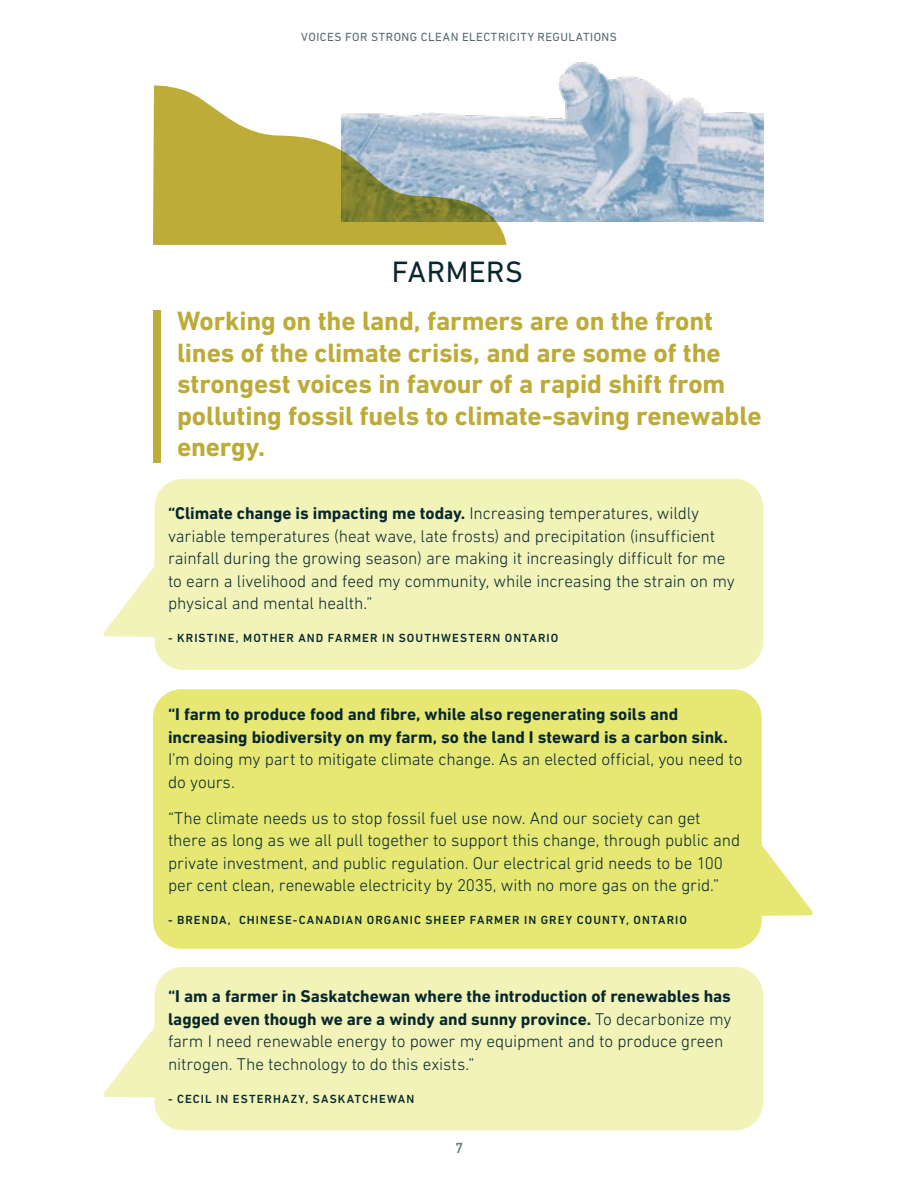
<style>
.page{position:relative;width:918px;height:1188px;background:#fff}
.page>*{position:absolute;margin:0;border:0;box-sizing:border-box;transform-origin:0 0}
.t1{font:30px "DIN Next LT Pro";letter-spacing:.015em;color:#07272d}
.t2{font:700 27px/31.5px "DIN Next LT Pro";letter-spacing:-.005em;color:#bdab38}
.t3{font:300 17.25px/22.5px "DIN Next LT Pro";letter-spacing:-.005em;color:#07272d}
.t4{font:700 17.25px/22.5px "DIN Next LT Pro";color:#07272d}
.t5{font:500 15px "DIN Next LT Pro";color:#07272d}
.t6{font:500 12px "DIN Next LT Pro";letter-spacing:.085em;color:#07272d}
.t7{font:12px "DIN Next LT Pro";letter-spacing:.04em;color:#07272d}
.s1{font-weight:700}
</style>
<div class="page">
<div style="left:153px;top:689px;width:609px;height:260px;background:#e6e873;border-radius:28px"></div>
<svg style="left:761px;top:832px;width:52px;height:84px"></svg>
<div style="left:155px;top:479px;width:608px;height:191px;background:#f2f3b9;border-radius:28px"></div>
<svg style="left:103px;top:553px;width:52px;height:84px"></svg>
<div style="left:155px;top:967px;width:608px;height:164px;background:#f2f3b9;border-radius:28px"></div>
<svg style="left:103px;top:1014px;width:52px;height:84px"></svg>
<div style="left:153px;top:310px;width:7px;height:153px;background:#bdac38"></div>
<img style="left:506px;top:62px;width:257px;height:160px">
<svg style="left:153px;top:85px;width:353px;height:160px;fill:#bdac38"></svg>
<p class="t7" style="left:301px;top:30px;width:317px">VOICES FOR STRONG CLEAN ELECTRICITY REGULATIONS</p>
<h1 class="t1" style="left:392px;top:255px;width:133px">FARMERS</h1>
<h2 class="t2" style="left:177px;top:305px;width:586px">Working on the land, farmers are on the front lines of the climate crisis, and are some of the strongest voices in favour of a rapid shift from polluting fossil fuels to climate-saving renewable energy.</h2>
<p class="t3" style="left:168px;top:502px;width:568px"><span class="s1">“Climate change is impacting me today.</span> Increasing temperatures, wildly variable temperatures (heat wave, late frosts) and precipitation (insufficient rainfall during the growing season) are making it increasingly difficult for me to earn a livelihood and feed my community, while increasing the strain on my physical and mental health.”</p>
<p class="t6" style="left:168px;top:631px;width:392px">- KRISTINE, MOTHER AND FARMER IN SOUTHWESTERN ONTARIO</p>
<p class="t4" style="left:168px;top:703px;width:562px">“I farm to produce food and fibre, while also regenerating soils and increasing biodiversity on my farm, so the land I steward is a carbon sink.</p>
<p class="t3" style="left:168px;top:748px;width:576px">I’m doing my part to mitigate climate change. As an elected official, you need to do yours.</p>
<p class="t3" style="left:168px;top:807px;width:574px">“The climate needs us to stop fossil fuel use now. And our society can get there as long as we all pull together to support this change, through public and private investment, and public regulation. Our electrical grid needs to be 100 per cent clean, renewable electricity by 2035, with no more gas on the grid.”</p>
<p class="t6" style="left:168px;top:913px;width:520px">- BRENDA, CHINESE-CANADIAN ORGANIC SHEEP FARMER IN GREY COUNTY, ONTARIO</p>
<p class="t3" style="left:168px;top:985px;width:565px"><span class="s1">“I am a farmer in Saskatchewan where the introduction of renewables has lagged even though we are a windy and sunny province.</span> To decarbonize my farm I need renewable energy to power my equipment and to produce green nitrogen. The technology to do this exists.”</p>
<p class="t6" style="left:168px;top:1092px;width:248px">- CECIL IN ESTERHAZY, SASKATCHEWAN</p>
<p class="t5" style="left:456px;top:1139px;width:10px">7</p>
</div>
